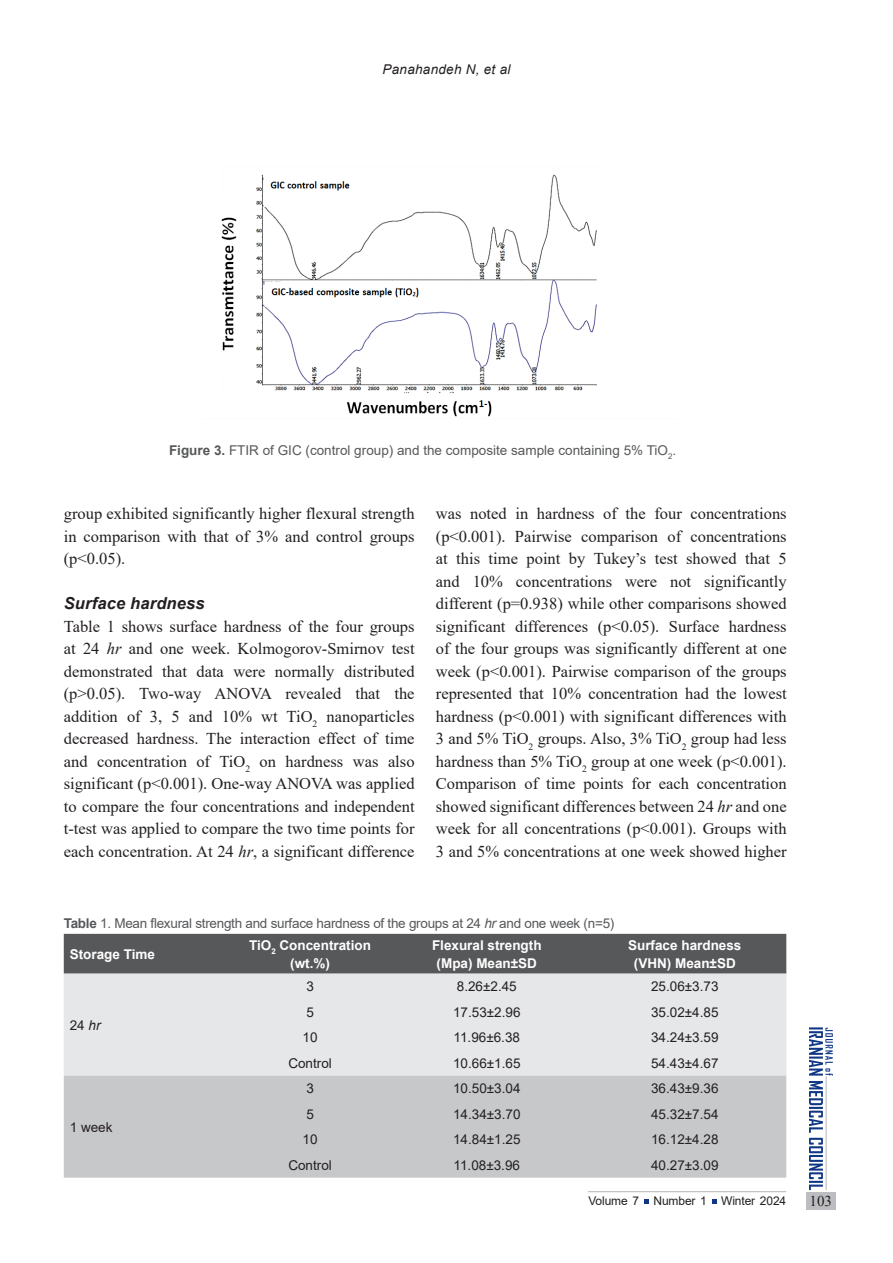
<style>
.page{position:relative;width:893px;height:1263px;background:#fff}
.page>*{position:absolute;margin:0;border:0;box-sizing:border-box;transform-origin:0 0}
.context{font:16.5px/22.5px "Times New Roman";color:#231f20;text-align:justify}
.context-2{font:italic 700 16.5px "Arial";letter-spacing:.01em;color:#231f20}
.t1{font:15px "Times New Roman";color:#231f20}
.t2{font:13.5px "Arial";color:#231f20}
.t3{font:700 13.5px "Arial";color:#fff}
.pic-table-t{font:13.5px "Arial";letter-spacing:-.02em;color:#57585a}
.pic-table-t-2{font:13.5px "Arial";color:#57585a}
.context-3{font:italic 13.5px "Arial";letter-spacing:.02em;color:#231f20}
.t4{font:12px "Arial";letter-spacing:-.01em;color:#231f20}
.s1{font-weight:700}
.s2{font-style:italic}
</style>
<div class="page">
<div style="left:806px;top:1192px;width:29px;height:17px;background:#bcbdc0"></div>
<svg style="left:809px;top:1027px;width:24px;height:163px"></svg>
<hr style="left:826px;top:1076px;width:1px;height:114px;background:#bcbdc0">
<svg style="left:644px;top:1199px;width:5px;height:5px"></svg>
<svg style="left:712px;top:1199px;width:4px;height:5px"></svg>
<hr style="left:588px;top:1191px;width:198px;height:1px;background:#bcbdc0">
<img style="left:221px;top:174px;width:376px;height:243px">
<div style="left:64px;top:934px;width:722px;height:40px;background:#57585a"></div>
<div style="left:64px;top:974px;width:722px;height:101px;background:#e6e7e9"></div>
<div style="left:64px;top:1075px;width:722px;height:103px;background:#c7c8ca"></div>
<p class="context-3" style="left:382px;top:60px;width:129px">Panahandeh N, et al</p>
<p class="pic-table-t-2" style="left:169px;top:441px;width:509px"><span class="s1">Figure 3.</span> FTIR of GIC (control group) and the composite sample containing 5% TiO<sub>2</sub>.</p>
<p class="context" style="left:64px;top:502px;width:352px">group exhibited significantly higher flexural strength in comparison with that of 3% and control groups (p&lt;0.05).</p>
<p class="context-2" style="left:64px;top:592px;width:142px">Surface hardness</p>
<p class="context" style="left:64px;top:614px;width:352px">Table 1 shows surface hardness of the four groups at 24 <span class="s2">hr</span> and one week. Kolmogorov-Smirnov test demonstrated that data were normally distributed (p&gt;0.05). Two-way ANOVA revealed that the addition of 3, 5 and 10% wt TiO<sub>2</sub> nanoparticles decreased hardness. The interaction effect of time and concentration of TiO<sub>2</sub> on hardness was also significant (p&lt;0.001). One-way ANOVA was applied to compare the four concentrations and independent t-test was applied to compare the two time points for each concentration. At 24 <span class="s2">hr</span>, a significant difference</p>
<p class="context" style="left:436px;top:502px;width:352px">was noted in hardness of the four concentrations (p&lt;0.001). Pairwise comparison of concentrations at this time point by Tukey’s test showed that 5 and 10% concentrations were not significantly different (p=0.938) while other comparisons showed significant differences (p&lt;0.05). Surface hardness of the four groups was significantly different at one week (p&lt;0.001). Pairwise comparison of the groups represented that 10% concentration had the lowest hardness (p&lt;0.001) with significant differences with 3 and 5% TiO<sub>2</sub> groups. Also, 3% TiO<sub>2</sub> group had less hardness than 5% TiO<sub>2</sub> group at one week (p&lt;0.001).<br>Comparison of time points for each concentration showed significant differences between 24 <span class="s2">hr</span> and one week for all concentrations (p&lt;0.001). Groups with 3 and 5% concentrations at one week showed higher</p>
<p class="pic-table-t" style="left:64px;top:914px;width:552px"><span class="s1">Table</span> 1. Mean flexural strength and surface hardness of the groups at 24 <span class="s2">hr</span> and one week (n=5)</p>
<p class="t3" style="left:70px;top:944px;width:87px">Storage Time</p>
<p class="t3" style="left:249px;top:935px;width:123px">TiO<sub>2</sub> Concentration</p>
<p class="t3" style="left:290px;top:953px;width:41px">(wt.%)</p>
<p class="t3" style="left:432px;top:935px;width:111px">Flexural strength</p>
<p class="t3" style="left:437px;top:953px;width:102px">(Mpa) Mean±SD</p>
<p class="t3" style="left:628px;top:935px;width:115px">Surface hardness</p>
<p class="t3" style="left:634px;top:953px;width:103px">(VHN) Mean±SD</p>
<p class="t2" style="left:70px;top:1015px;width:32px">24 <span class="s2">hr</span></p>
<p class="t2" style="left:70px;top:1117px;width:44px">1 week</p>
<p class="t2" style="left:306px;top:977px;width:9px">3</p>
<p class="t2" style="left:457px;top:977px;width:61px">8.26±2.45</p>
<p class="t2" style="left:651px;top:977px;width:69px">25.06±3.73</p>
<p class="t2" style="left:306px;top:1003px;width:9px">5</p>
<p class="t2" style="left:453px;top:1003px;width:69px">17.53±2.96</p>
<p class="t2" style="left:651px;top:1003px;width:69px">35.02±4.85</p>
<p class="t2" style="left:303px;top:1028px;width:17px">10</p>
<p class="t2" style="left:454px;top:1028px;width:68px">11.96±6.38</p>
<p class="t2" style="left:651px;top:1028px;width:69px">34.24±3.59</p>
<p class="t2" style="left:288px;top:1054px;width:45px">Control</p>
<p class="t2" style="left:453px;top:1054px;width:69px">10.66±1.65</p>
<p class="t2" style="left:651px;top:1054px;width:69px">54.43±4.67</p>
<p class="t2" style="left:306px;top:1079px;width:9px">3</p>
<p class="t2" style="left:453px;top:1079px;width:69px">10.50±3.04</p>
<p class="t2" style="left:651px;top:1079px;width:69px">36.43±9.36</p>
<p class="t2" style="left:306px;top:1105px;width:9px">5</p>
<p class="t2" style="left:453px;top:1105px;width:69px">14.34±3.70</p>
<p class="t2" style="left:651px;top:1105px;width:69px">45.32±7.54</p>
<p class="t2" style="left:303px;top:1130px;width:17px">10</p>
<p class="t2" style="left:453px;top:1130px;width:69px">14.84±1.25</p>
<p class="t2" style="left:651px;top:1130px;width:69px">16.12±4.28</p>
<p class="t2" style="left:288px;top:1156px;width:45px">Control</p>
<p class="t2" style="left:454px;top:1156px;width:68px">11.08±3.96</p>
<p class="t2" style="left:651px;top:1156px;width:69px">40.27±3.09</p>
<p class="t4" style="left:588px;top:1192px;width:199px">Volume 7 Number 1 Winter 2024</p>
<p class="t1" style="left:810px;top:1190px;width:24px">103</p>
</div>
